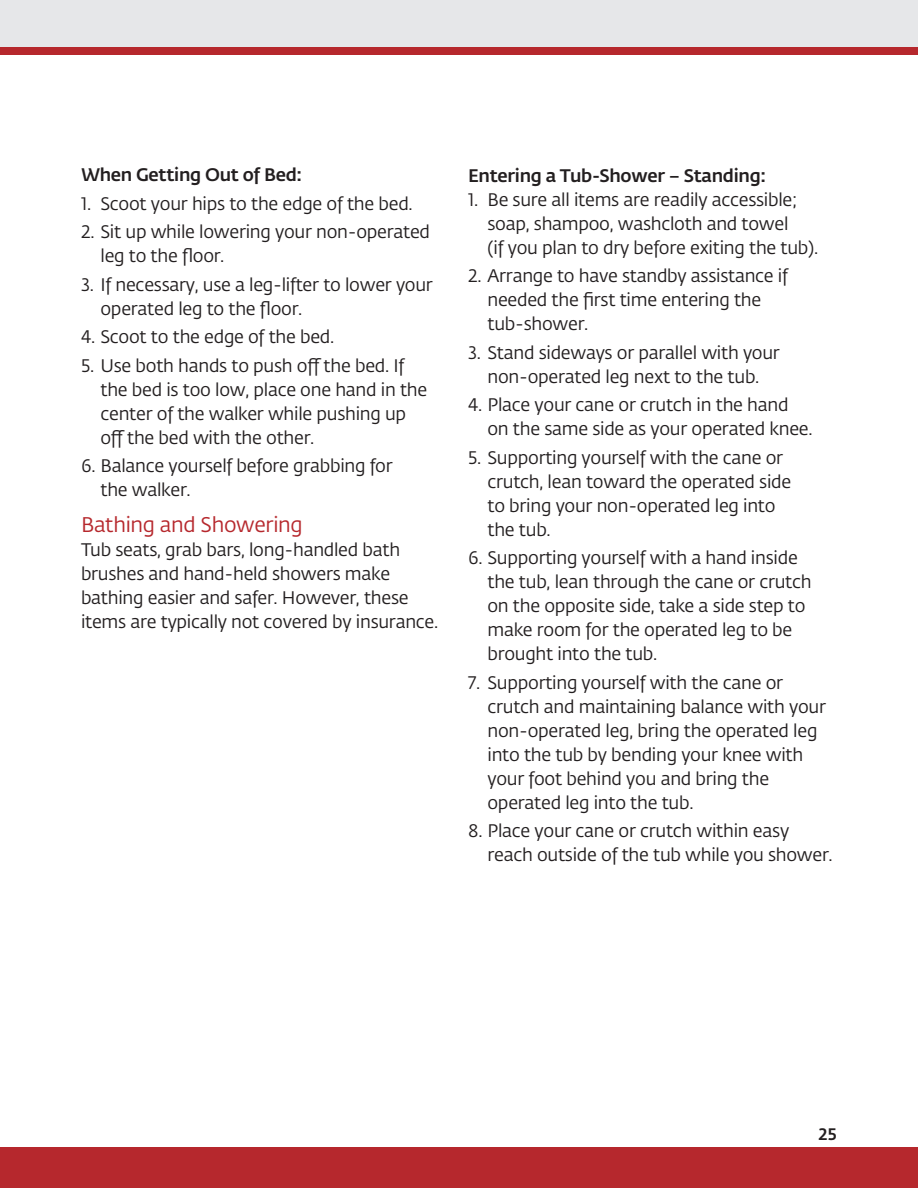
<style>
.page{position:relative;width:918px;height:1188px;background:#fff}
.page>*{position:absolute;margin:0;border:0;box-sizing:border-box;transform-origin:0 0}
.t1{font:21px "Fedra Sans Pro";letter-spacing:-.015em;color:#b6282d}
.t2{font:18px/24px "Fedra Sans Pro";letter-spacing:-.015em;color:#231f20}
.t3{font:500 18px "Fedra Sans Pro";letter-spacing:-.015em;color:#231f20}
.t4{font:500 16.5px "Fedra Sans Pro";color:#231f20}
</style>
<div class="page">
<div style="left:0;top:1148px;width:918px;height:40px;background:#b6282d"></div>
<div style="left:0;top:0;width:918px;height:54px;background:#e6e7e9"></div>
<div style="left:0;top:47px;width:918px;height:8px;background:#b6282d"></div>
<p class="t3" style="left:81px;top:161px;width:223px">When Getting Out of Bed:</p>
<p class="t2" style="left:81px;top:191px;width:333px">1. Scoot your hips to the edge of the bed.</p>
<p class="t2" style="left:100px;top:219px;width:331px;text-indent:-19px">2. Sit up while lowering your non-operated leg to the floor.</p>
<p class="t2" style="left:100px;top:272px;width:334px;text-indent:-19px">3. If necessary, use a leg-lifter to lower your operated leg to the floor.</p>
<p class="t2" style="left:81px;top:324px;width:255px">4. Scoot to the edge of the bed.</p>
<p class="t2" style="left:100px;top:353px;width:328px;text-indent:-19px">5. Use both hands to push off the bed. If the bed is too low, place one hand in the center of the walker while pushing up off the bed with the other.</p>
<p class="t2" style="left:100px;top:453px;width:294px;text-indent:-19px">6. Balance yourself before grabbing for the walker.</p>
<p class="t1" style="left:81px;top:510px;width:223px">Bathing and Showering</p>
<p class="t2" style="left:81px;top:537px;width:359px">Tub seats, grab bars, long-handled bath brushes and hand-held showers make bathing easier and safer. However, these items are typically not covered by insurance.</p>
<p class="t3" style="left:468px;top:162px;width:300px">Entering a Tub-Shower – Standing:</p>
<p class="t2" style="left:487px;top:187px;width:332px;text-indent:-19px">1. Be sure all items are readily accessible; soap, shampoo, washcloth and towel<br>(if you plan to dry before exiting the tub).</p>
<p class="t2" style="left:487px;top:263px;width:302px;text-indent:-19px">2. Arrange to have standby assistance if needed the first time entering the tub-shower.</p>
<p class="t2" style="left:468px;top:340px;width:313px;text-align:center">3. Stand sideways or parallel with your non-operated leg next to the tub.</p>
<p class="t2" style="left:487px;top:392px;width:327px;text-indent:-19px">4. Place your cane or crutch in the hand on the same side as your operated knee.</p>
<p class="t2" style="left:487px;top:445px;width:305px;text-indent:-19px">5. Supporting yourself with the cane or crutch, lean toward the operated side to bring your non-operated leg into the tub.</p>
<p class="t2" style="left:487px;top:545px;width:326px;text-indent:-19px">6. Supporting yourself with a hand inside the tub, lean through the cane or crutch on the opposite side, take a side step to make room for the operated leg to be brought into the tub.</p>
<p class="t2" style="left:487px;top:670px;width:340px;text-indent:-19px">7. Supporting yourself with the cane or crutch and maintaining balance with your non-operated leg, bring the operated leg into the tub by bending your knee with your foot behind you and bring the operated leg into the tub.</p>
<p class="t2" style="left:487px;top:818px;width:347px;text-indent:-19px">8. Place your cane or crutch within easy reach outside of the tub while you shower.</p>
<p class="t4" style="left:819px;top:1122px;width:20px">25</p>
</div>
